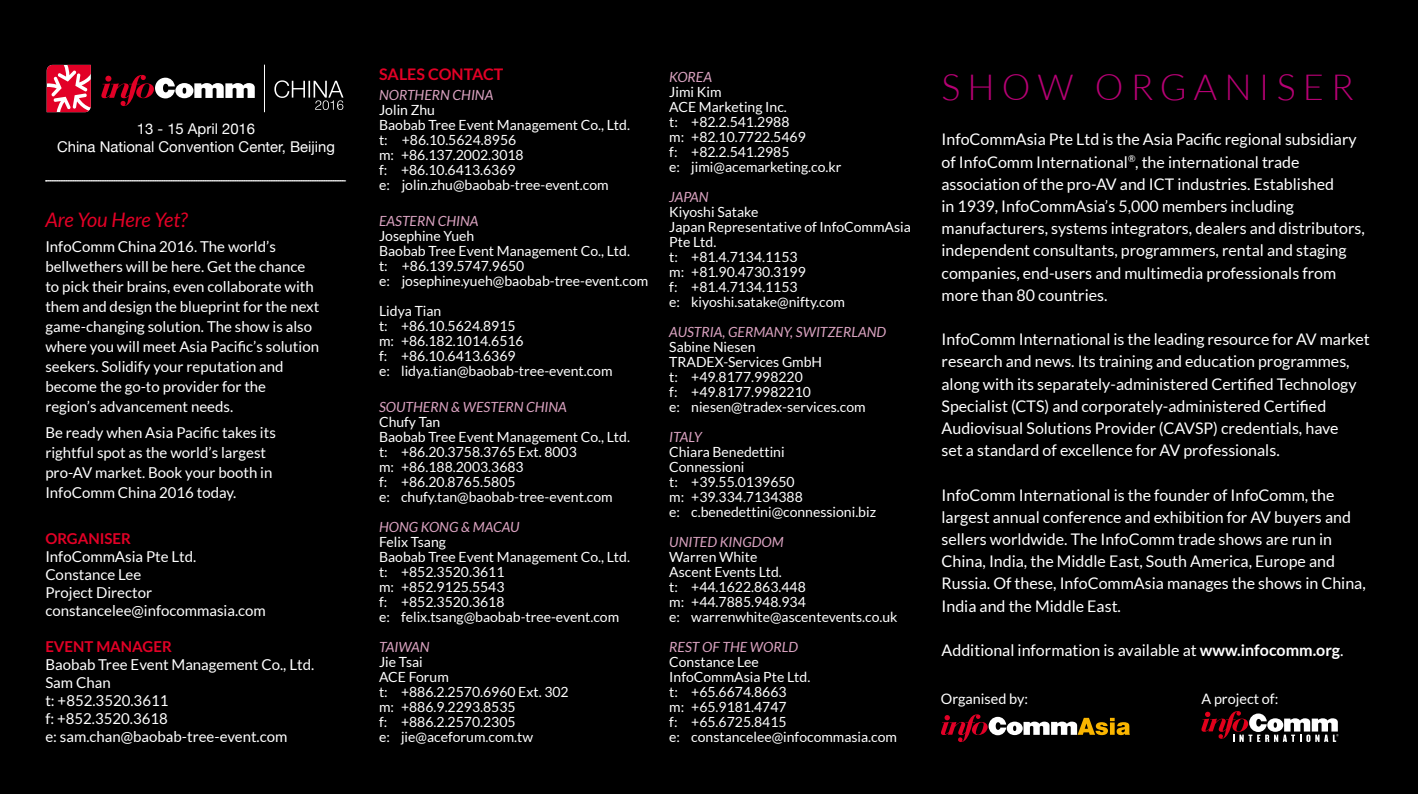
<style>
.page{position:relative;width:1418px;height:794px;background:#fff}
.page>*{position:absolute;margin:0;border:0;box-sizing:border-box;transform-origin:0 0}
.t1{font:300 36px "Lato";letter-spacing:.2em;color:#b60074}
.t2{font:italic 20px "Lato";color:#e20026}
.t3{font:16px/22.2px "Lato";color:#fff}
.t4{font:700 16px "Lato";color:#e20026}
.t5{font:15px/20px "Lato";color:#fff}
.t6{font:700 15px "Lato";color:#e20026}
.t7{font:14.8px/17.8px "Helvetica Neue";color:#fff;text-align:center}
.t8{font:14.4px "Lato";color:#fff}
.t9{font:14px/15px "Lato";color:#fff}
.t10{font:italic 14px "Lato";color:#dba3c1}
.s1{font-weight:700}
</style>
<div class="page">
<div style="left:0;top:0;width:1417px;height:794px;background:#000"></div>
<hr style="left:264px;top:65px;width:1px;height:47px;background:#fff">
<svg style="left:101px;top:75px;width:154px;height:31px"></svg>
<svg style="left:47px;top:65px;width:44px;height:47px;background:#e84a64"></svg>
<svg style="left:274px;top:80px;width:69px;height:30px"></svg>
<svg style="left:45px;top:180px;width:301px;height:1px"></svg>
<svg style="left:941px;top:714px;width:188px;height:28px"></svg>
<svg style="left:1201px;top:711px;width:137px;height:31px"></svg>
<p class="t7" style="left:57px;top:119px;width:279px">13 - 15 April 2016<br>China National Convention Center, Beijing</p>
<h2 class="t2" style="left:45px;top:208px;width:144px">ARE YOU HERE YET?</h2>
<p class="t5" style="left:45px;top:237px;width:275px">I nfoComm China 2016. The world’s bellwethers will be here. Get the chance to pick their brains, even collaborate with them and design the blueprint for the next game-changing solution. The show is also where you will meet Asia Pacific’s solution seekers. Solidify your reputation and become the go-to provider for the region’s advancement needs.</p>
<p class="t5" style="left:45px;top:422px;width:232px">Be ready when Asia Pacific takes its rightful spot as the world’s largest pro-AV market. Book your booth in I nfoComm China 2016 today.</p>
<p class="t6" style="left:45px;top:530px;width:22px">ORGANISER</p>
<p class="t5" style="left:45px;top:547px;width:222px;line-height:18px">I nfoCommAsia Pte Ltd.<br>Constance Lee<br>Project Director constancelee@infocommasia.com</p>
<p class="t6" style="left:45px;top:638px;width:128px">EVENT MANAGER</p>
<p class="t5" style="left:45px;top:655px;width:270px;line-height:18px">Baobab Tree Event Management Co., Ltd.<br>Sam Chan<br>t: +852.3520.3611<br>f: +852.3520.3618<br>e: sam.chan@baobab-tree-event.com</p>
<p class="t4" style="left:379px;top:65px;width:96px">SALES CONTACT</p>
<p class="t10" style="left:379px;top:88px;width:100px">NORTHERN CHINA</p>
<p class="t9" style="left:379px;top:103px;width:252px">Jolin Zhu<br>Baobab Tree Event Management Co., Ltd. t: +86.10.5624.8956<br>m: +86.137.2002.3018<br>f: +86.10.6413.6369<br>e: jolin.zhu@baobab-tree-event.com</p>
<p class="t10" style="left:379px;top:213px;width:17px">EASTE</p>
<p class="t10" style="left:417px;top:213px;width:48px">RN CHINA</p>
<p class="t9" style="left:379px;top:228px;width:271px">Josephine Yueh<br>Baobab Tree Event Management Co., Ltd.<br>t: +86.139.5747.9650<br>e: josephine.yueh@baobab-tree-event.com</p>
<p class="t9" style="left:379px;top:303px;width:235px">Lidya Tian<br>t: +86.10.5624.8915<br>m: +86.182.1014.6516<br>f: +86.10.6413.6369<br>e: lidya.tian@baobab-tree-event.com</p>
<p class="t10" style="left:379px;top:399px;width:106px">SOUTHERN &amp; WESTE</p>
<p class="t10" style="left:505px;top:399px;width:48px">RN CHINA</p>
<p class="t9" style="left:379px;top:414px;width:252px">Chufy Tan<br>Baobab Tree Event Management Co., Ltd. t: +86.20.3758.3765 Ext. 8003<br>m: +86.188.2003.3683<br>f: +86.20.8765.5805<br>e: chufy.tan@baobab-tree-event.com</p>
<p class="t10" style="left:379px;top:519px;width:142px">HONG KONG &amp; MACAU</p>
<p class="t9" style="left:379px;top:534px;width:252px">Felix Tsang<br>Baobab Tree Event Management Co., Ltd. t: +852.3520.3611<br>m: +852.9125.5543<br>f: +852.3520.3618<br>e: felix.tsang@baobab-tree-event.com</p>
<p class="t10" style="left:379px;top:639px;width:17px">TAIWAN</p>
<p class="t9" style="left:379px;top:654px;width:191px">Jie Tsai<br>ACE Forum<br>t: +886.2.2570.6960 Ext. 302 m: +886.9.2293.8535<br>f: +886.2.2570.2305<br>e: jie@aceforum.com.tw</p>
<p class="t10" style="left:669px;top:69px;width:36px">KOREA</p>
<p class="t9" style="left:669px;top:84px;width:174px">Jimi Kim<br>ACE Marketing I nc.<br>t: +82.2.541.2988<br>m: +82.10.7722.5469<br>f: +82.2.541.2985<br>e: jimi@acemarketing.co.kr</p>
<p class="t10" style="left:669px;top:189px;width:41px">JAPA N</p>
<p class="t9" style="left:669px;top:204px;width:243px">Kiyoshi Satake<br>Japan Representative of I nfoCommAsia<br>Pte Ltd.<br>t: +81.4.7134.1153<br>m: +81.90.4730.3199<br>f: +81.4.7134.1153<br>e: kiyoshi.satake@nifty.com</p>
<p class="t10" style="left:669px;top:324px;width:95px">AUSTRIA, GERMAN</p>
<p class="t10" style="left:783px;top:324px;width:78px">Y, SWITZERLAND</p>
<p class="t9" style="left:669px;top:339px;width:88px">Sabine N iesen<br>TRA</p>
<p class="t9" style="left:669px;top:354px;width:198px;text-indent:27px">DEX-Services GmbH<br>t: +49.8177.998220<br>f: +49.8177.9982210<br>e: niesen@tradex-services.com</p>
<p class="t10" style="left:669px;top:429px;width:34px">ITALY</p>
<p class="t9" style="left:669px;top:444px;width:208px">Chiara Benedettini<br>Connessioni<br>t: +39.55.0139650<br>m: +39.334.7134388<br>e: c.benedettini@connessioni.biz</p>
<p class="t10" style="left:669px;top:534px;width:9px">UNITED</p>
<p class="t10" style="left:720px;top:534px;width:64px">KINGDOM</p>
<p class="t9" style="left:669px;top:549px;width:230px">Warren White<br>Ascent Events Ltd.<br>t: +44.1622.863.448<br>m: +44.7885.948.934<br>e: warrenwhite@ascentevents.co.uk</p>
<p class="t10" style="left:669px;top:639px;width:9px">REST</p>
<p class="t10" style="left:702px;top:639px;width:89px">OF THE WORLD</p>
<p class="t9" style="left:669px;top:654px;width:229px">Constance Lee<br>I nfoCommAsia Pte Ltd.<br>t: +65.6674.8663<br>m: +65.9181.4747<br>f: +65.6725.8415<br>e: constancelee@infocommasia.com</p>
<h1 class="t1" style="left:941px;top:67px;width:414px">SHOW O RGANISER</h1>
<p class="t3" style="left:941px;top:128px;width:425px">InfoCommAsia Pte Ltd is the Asia Pacific regional subsidiary of I nfoComm I nternational<sup>®</sup>, the international trade association of the pro-AV and I CT industries. Established<br>in 1939, I nfoCommAsia’s 5,000 members including manufacturers, systems integrators, dealers and distributors, independent consultants, programmers, rental and staging companies, end-users and multimedia professionals from more than 80 countries.</p>
<p class="t3" style="left:941px;top:328px;width:430px">I nfoComm I nternational is the leading resource for AV market research and news. I ts training and education programmes, along with its separately-administered Certified Technology Specialist (CTS) and corporately-administered Certified Audiovisual Solutions Provider (CAVSP) credentials, have<br>set a standard of excellence for AV professionals.</p>
<p class="t3" style="left:941px;top:483px;width:426px">I nfoComm I nternational is the founder of I nfoComm, the largest annual conference and exhibition for AV buyers and sellers worldwide. The I nfoComm trade shows are run in China, I ndia, the Middle East, South America, Europe and Russia. Of these, I nfoCommAsia manages the shows in China, I ndia and the Middle East.</p>
<p class="t3" style="left:941px;top:639px;width:403px">Additional information is available at <span class="s1">WWW.INFOCOMM.ORG</span>.</p>
<p class="t8" style="left:941px;top:690px;width:89px">Organised by:</p>
<p class="t8" style="left:1201px;top:690px;width:78px">A project of:</p>
</div>
